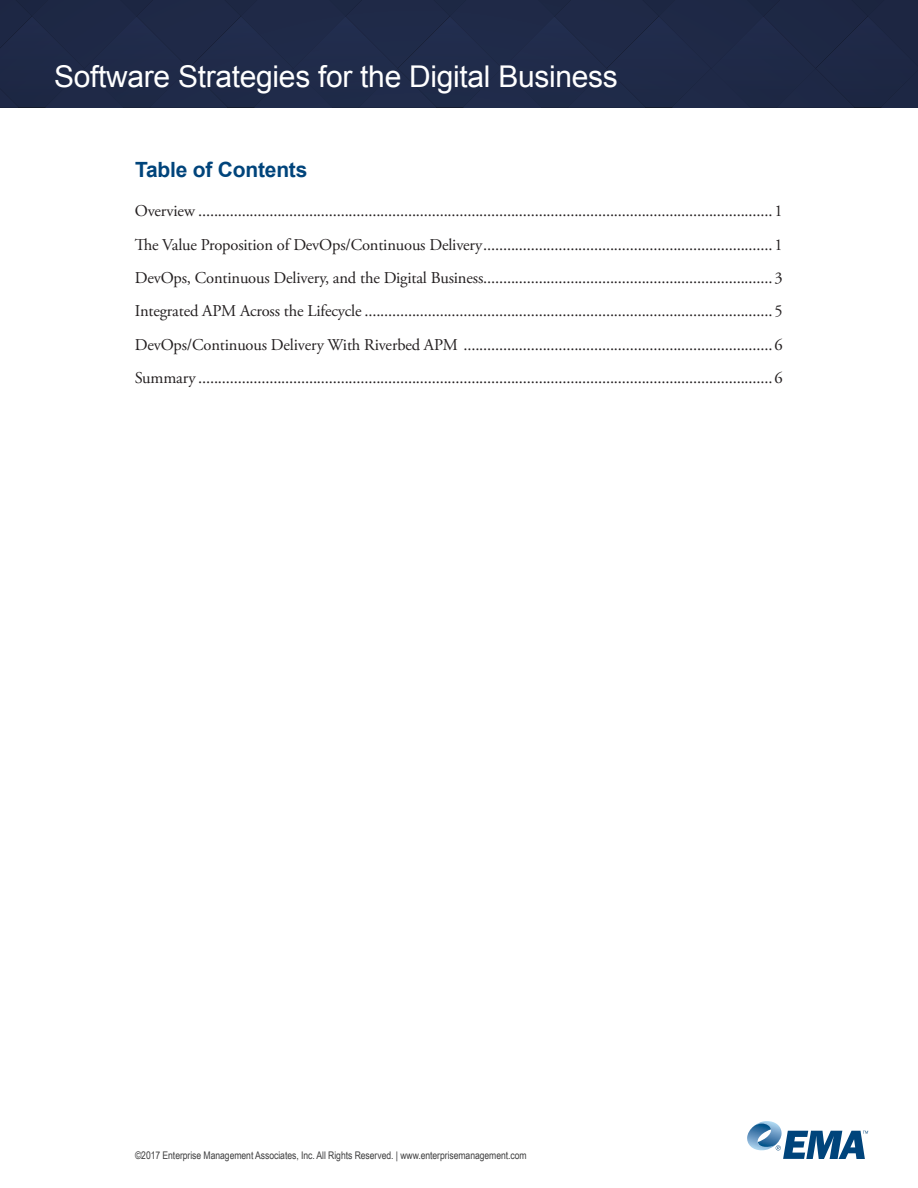
<style>
.page{position:relative;width:918px;height:1188px;background:#fff}
.page>*{position:absolute;margin:0;border:0;box-sizing:border-box;transform-origin:0 0}
.t1{font:30px "Arial";letter-spacing:-.01em;color:#fff}
.t2{font:700 21px "Arial";letter-spacing:-.01em;color:#00447b}
.TOC_1{font:16.5px "Adobe Garamond Pro";letter-spacing:-.01em;color:#231f20}
.t3{font:10.5px "Arial Narrow";letter-spacing:-.005em;color:#3e3e3f}
</style>
<div class="page">
<div style="left:0;top:0;width:918px;height:108px;background:#1f2947"></div>
<svg style="left:747px;top:1121px;width:121px;height:38px"></svg>
<h1 class="t1" style="left:54px;top:57px;width:565px">Software Strategies for the Digital Business</h1>
<p class="t2" style="left:135px;top:156px;width:174px">Table of Contents</p>
<p class="TOC_1" style="left:135px;top:201px;width:649px">Overview .................................................................................................................................................1</p>
<p class="TOC_1" style="left:135px;top:235px;width:649px">The Value Proposition of DevOps/Continuous Delivery.........................................................................1</p>
<p class="TOC_1" style="left:135px;top:268px;width:649px">DevOps, Continuous Delivery, and the Digital Business.........................................................................3</p>
<p class="TOC_1" style="left:135px;top:301px;width:649px">Integrated APM Across the Lifecycle .......................................................................................................5</p>
<p class="TOC_1" style="left:135px;top:334px;width:649px">DevOps/Continuous Delivery With Riverbed APM ..............................................................................6</p>
<p class="TOC_1" style="left:135px;top:368px;width:649px">Summary .................................................................................................................................................6</p>
<p class="t3" style="left:135px;top:1147px;width:393px">©2017 Enterprise Management Associates, Inc. All Rights Reserved. | www.enterprisemanagement.com</p>
</div>
